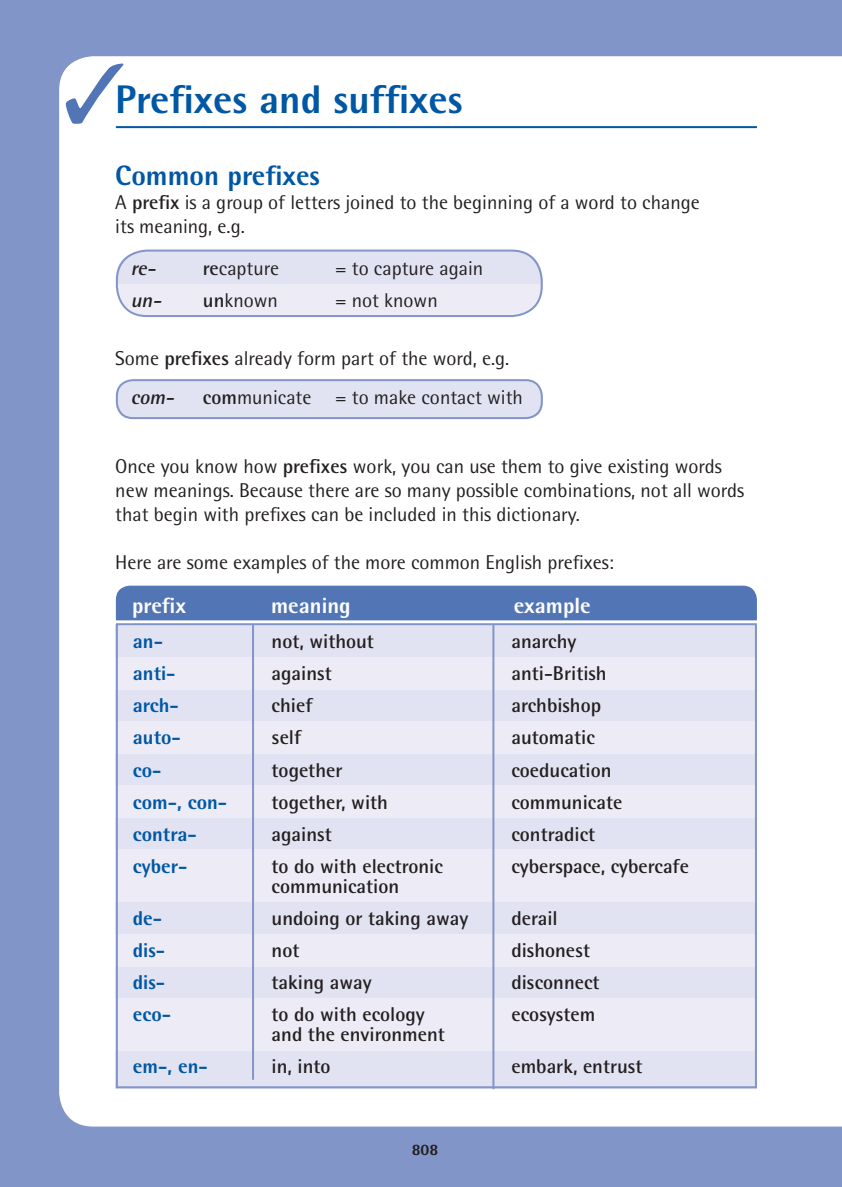
<style>
.page{position:relative;width:842px;height:1187px;background:#fff}
.page>*{position:absolute;margin:0;border:0;box-sizing:border-box;transform-origin:0 0}
.t1{font:800 40px "Rotis Semi Sans Std";color:#0057a4}
.t2{font:800 28px "Rotis Semi Sans Std";color:#0057a4}
.t3{font:800 22px "Rotis Semi Sans Std";color:#fff}
.t4{font:20px/24px "Rotis Semi Sans Std";color:#231f20}
.t5{font:700 20px/20px "Rotis Semi Sans Std";color:#231f20}
.t6{font:800 20px "Rotis Semi Sans Std";color:#0057a4}
.t7{font:italic 700 20px "Rotis Semi Sans Std";color:#231f20}
.t8{font:800 16px "Rotis Semi Sans Std";color:#231f20}
.s1{font-weight:700}
.s2{font-weight:700;font-style:italic}
</style>
<div class="page">
<div style="left:0;top:0;width:841px;height:1187px;background:#8195c9"></div>
<div style="left:59px;top:56px;width:782px;height:1070px;background:#fff"></div>
<div style="left:116px;top:624px;width:640px;height:464px;background:#e2e3f2"></div>
<div style="left:116px;top:586px;width:640px;height:34px;background:#5275b6"></div>
<div style="left:116px;top:658px;width:641px;height:32px;background:#edecf6"></div>
<div style="left:116px;top:722px;width:641px;height:32px;background:#edecf6"></div>
<div style="left:116px;top:786px;width:641px;height:32px;background:#edecf6"></div>
<div style="left:116px;top:850px;width:641px;height:52px;background:#edecf6"></div>
<div style="left:116px;top:934px;width:641px;height:32px;background:#edecf6"></div>
<div style="left:116px;top:998px;width:640px;height:53px;background:#edecf6"></div>
<div style="left:116px;top:623px;width:640px;height:465px;border:2px solid #8195c9"></div>
<hr style="left:252px;top:624px;width:2px;height:456px;background:#8195c9">
<hr style="left:492px;top:624px;width:2px;height:465px;background:#8195c9">
<div style="left:116px;top:251px;width:426px;height:62px;background:#e2e3f2;border-radius:28px"></div>
<div style="left:116px;top:285px;width:426px;height:31px;background:#edecf6"></div>
<div style="left:116px;top:250px;width:426px;height:67px;border:2px solid #8195c9;border-radius:30px"></div>
<div style="left:116px;top:380px;width:426px;height:39px;background:#e2e3f2;border-radius:16px"></div>
<div style="left:116px;top:379px;width:426px;height:40px;border:2px solid #8195c9;border-radius:16px"></div>
<hr style="left:116px;top:126px;width:640px;height:2px;background:#0057a4">
<div style="left:66px;top:64px;width:57px;height:60px;background:#fff"></div>
<h1 class="t1" style="left:115px;top:74px;width:349px">Prefixes and suffixes</h1>
<h2 class="t2" style="left:115px;top:158px;width:206px">Common prefixes</h2>
<p class="t4" style="left:115px;top:190px;width:586px">A <span class="s1">prefix</span> is a group of letters joined to the beginning of a word to change its meaning, e.g.</p>
<p class="t7" style="left:131px;top:256px;width:31px">re-</p>
<p class="t4" style="left:203px;top:256px;width:78px"><span class="s1">re</span>capture</p>
<p class="t4" style="left:335px;top:256px;width:150px">= to capture again</p>
<p class="t7" style="left:131px;top:288px;width:36px">un-</p>
<p class="t4" style="left:203px;top:288px;width:76px"><span class="s1">un</span>known</p>
<p class="t4" style="left:335px;top:288px;width:104px">= not known</p>
<p class="t4" style="left:115px;top:346px;width:395px">Some <span class="s1">prefixes</span> already form part of the word, e.g.</p>
<p class="t4" style="left:131px;top:385px;width:393px"><span class="s2">com-</span> <span class="s1">com</span>municate = to make contact with</p>
<p class="t4" style="left:115px;top:454px;width:630px">Once you know how <span class="s1">prefixes</span> work, you can use them to give existing words new meanings. Because there are so many possible combinations, not all words that begin with prefixes can be included in this dictionary.</p>
<p class="t4" style="left:115px;top:550px;width:500px">Here are some examples of the more common English prefixes:</p>
<p class="t3" style="left:132px;top:591px;width:55px">prefix</p>
<p class="t3" style="left:271px;top:591px;width:81px">meaning</p>
<p class="t3" style="left:513px;top:591px;width:79px">example</p>
<p class="t6" style="left:133px;top:628px;width:32px">an-</p>
<p class="t5" style="left:271px;top:631px;width:104px">not, without</p>
<p class="t5" style="left:511px;top:631px;width:66px">anarchy</p>
<p class="t6" style="left:133px;top:660px;width:44px">anti-</p>
<p class="t5" style="left:271px;top:663px;width:62px">against</p>
<p class="t5" style="left:511px;top:663px;width:97px">anti-British</p>
<p class="t6" style="left:133px;top:692px;width:47px">arch-</p>
<p class="t5" style="left:271px;top:695px;width:42px">chief</p>
<p class="t5" style="left:511px;top:695px;width:91px">archbishop</p>
<p class="t6" style="left:133px;top:724px;width:49px">auto-</p>
<p class="t5" style="left:271px;top:727px;width:31px">self</p>
<p class="t5" style="left:511px;top:727px;width:85px">automatic</p>
<p class="t6" style="left:133px;top:757px;width:30px">co-</p>
<p class="t5" style="left:271px;top:759px;width:72px">together</p>
<p class="t5" style="left:511px;top:759px;width:102px">coeducation</p>
<p class="t6" style="left:133px;top:789px;width:96px">com-, con-</p>
<p class="t5" style="left:271px;top:791px;width:118px">together, with</p>
<p class="t5" style="left:511px;top:791px;width:112px">communicate</p>
<p class="t6" style="left:133px;top:821px;width:65px">contra-</p>
<p class="t5" style="left:271px;top:823px;width:62px">against</p>
<p class="t5" style="left:511px;top:823px;width:85px">contradict</p>
<p class="t6" style="left:133px;top:853px;width:56px">cyber-</p>
<p class="t5" style="left:271px;top:855px;width:173px">to do with electronic communication</p>
<p class="t5" style="left:511px;top:855px;width:179px">cyberspace, cybercafe</p>
<p class="t6" style="left:133px;top:905px;width:31px">de-</p>
<p class="t5" style="left:271px;top:907px;width:198px">undoing or taking away</p>
<p class="t5" style="left:511px;top:907px;width:48px">derail</p>
<p class="t6" style="left:133px;top:937px;width:34px">dis-</p>
<p class="t5" style="left:271px;top:939px;width:29px">not</p>
<p class="t5" style="left:511px;top:939px;width:80px">dishonest</p>
<p class="t6" style="left:133px;top:969px;width:34px">dis-</p>
<p class="t5" style="left:271px;top:971px;width:102px">taking away</p>
<p class="t5" style="left:511px;top:971px;width:90px">disconnect</p>
<p class="t6" style="left:133px;top:1001px;width:40px">eco-</p>
<p class="t5" style="left:271px;top:1003px;width:175px">to do with ecology and the environment</p>
<p class="t5" style="left:511px;top:1003px;width:85px">ecosystem</p>
<p class="t6" style="left:133px;top:1053px;width:76px">em-, en-</p>
<p class="t5" style="left:271px;top:1055px;width:60px">in, into</p>
<p class="t5" style="left:511px;top:1055px;width:133px">embark, entrust</p>
<p class="t8" style="left:411px;top:1139px;width:28px">808</p>
</div>
